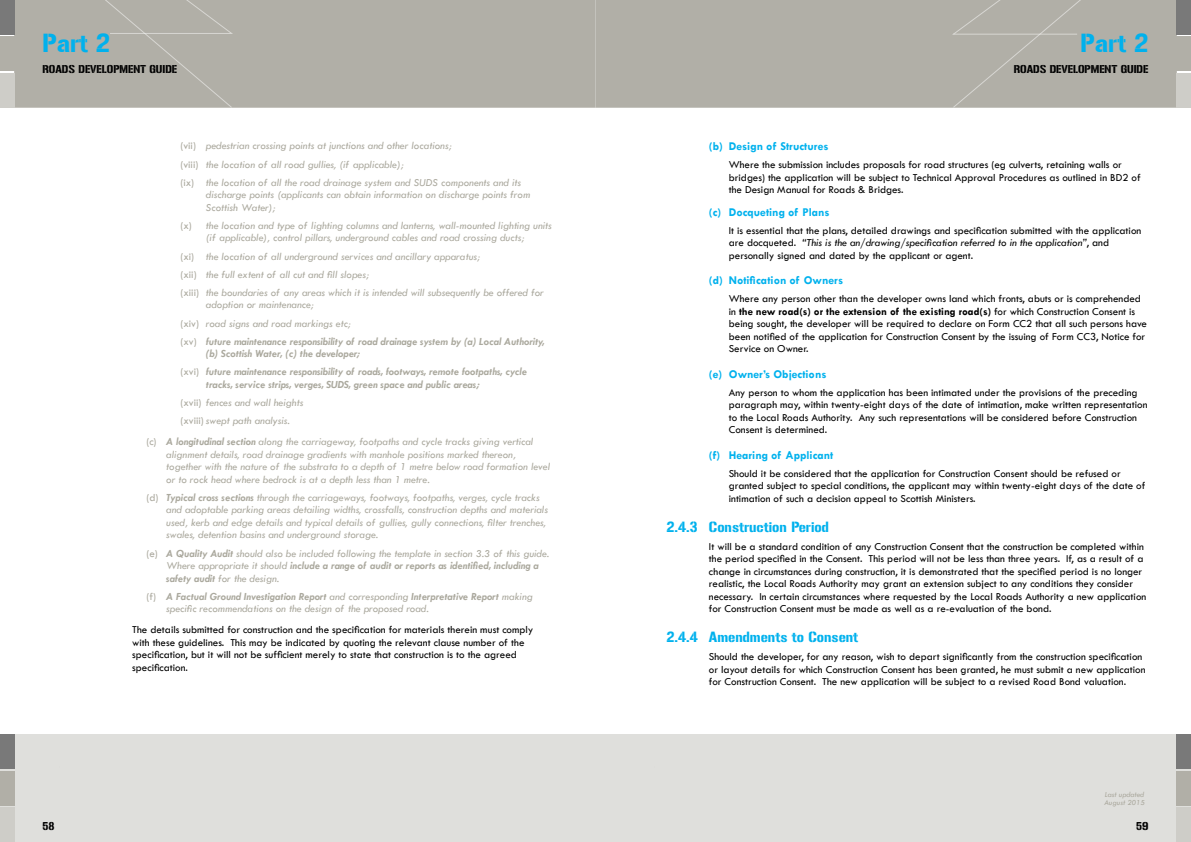
<style>
.page{position:relative;width:1191px;height:842px;background:#fff}
.page>*{position:absolute;margin:0;border:0;box-sizing:border-box;transform-origin:0 0}
.t1{font:23px "Gunplay";color:#00b1ed}
.t2{font:13px "Gunplay";color:#00b1ed}
.t3{font:700 12px "Tw Cen";color:#00b1ed}
.t4{font:11px/12.5px "Tw Cen";color:#000}
.t5{font:italic 11px/12.5px "Tw Cen";color:#aba99e}
.t6{font:italic 700 11px/18.2px "Tw Cen";color:#aba99e}
.t7{font:10px "Gunplay";color:#000}
.t8{font:italic 8px/8px "Tw Cen";color:#aba99e}
.s1{font-style:normal}
.s2{font-weight:400}
.s3{font-weight:400;font-style:normal}
.s4{font-weight:700}
.s5{font-style:italic}
</style>
<div class="page">
<div style="left:595px;top:0;width:581px;height:108px;background:#b1afa7"></div>
<div style="left:950px;top:0;width:132px;height:108px;background:#b1afa7"></div>
<div style="left:1176px;top:0;width:15px;height:34px;background:#797979"></div>
<div style="left:1174px;top:37px;width:17px;height:34px;background:#b1afa7"></div>
<div style="left:1176px;top:74px;width:15px;height:34px;background:#cecdc8"></div>
<div style="left:14px;top:0;width:581px;height:108px;background:#b1afa7"></div>
<div style="left:102px;top:0;width:133px;height:108px;background:#b1afa7"></div>
<div style="left:0;top:0;width:14px;height:34px;background:#797979"></div>
<div style="left:0;top:37px;width:17px;height:34px;background:#b1afa7"></div>
<div style="left:0;top:74px;width:14px;height:34px;background:#cecdc8"></div>
<div style="left:595px;top:734px;width:596px;height:108px;background:#dfdfdc"></div>
<div style="left:1176px;top:734px;width:15px;height:34px;background:#797979"></div>
<div style="left:1176px;top:771px;width:15px;height:34px;background:#b1afa7"></div>
<div style="left:1176px;top:808px;width:15px;height:34px;background:#cecdc8"></div>
<div style="left:0;top:734px;width:595px;height:108px;background:#dfdfdc"></div>
<div style="left:0;top:734px;width:14px;height:34px;background:#797979"></div>
<div style="left:0;top:771px;width:14px;height:34px;background:#b1afa7"></div>
<div style="left:0;top:808px;width:14px;height:34px;background:#cecdc8"></div>
<h1 class="t1" style="left:43px;top:30px;width:69px">Part 2</h1>
<p class="t7" style="left:43px;top:63px;width:136px">ROADS DEVELOPMENT GUIDE</p>
<p class="t5" style="left:180px;top:137px;width:342px;line-height:18.2px"><span class="s1">(vii)</span> pedestrian crossing points at junctions and other locations;<br><span class="s1">(viii)</span> the location of all road gullies, (if applicable);<br><span class="s1">(ix)</span> the location of all the road drainage system and SUDS components and its</p>
<p class="t5" style="left:206px;top:188px;width:326px">discharge points (applicants can obtain information on discharge points from<br>Scottish Water);</p>
<p class="t5" style="left:180px;top:219px;width:373px;text-align:center"><span class="s1">(x)</span> the location and type of lighting columns and lanterns, wall-mounted lighting units (if applicable), control pillars, underground cables and road crossing ducts;</p>
<p class="t5" style="left:180px;top:247px;width:365px;line-height:18.2px"><span class="s1">(xi)</span> the location of all underground services and ancillary apparatus;<br><span class="s1">(xii)</span> the full extent of all cut and fill slopes;<br><span class="s1">(xiii)</span> the boundaries of any areas which it is intended will subsequently be offered for</p>
<p class="t6" style="left:180px;top:295px;width:366px;text-indent:26px"><span class="s2">adoption or maintenance;<br></span><span class="s3">(xiv)</span> <span class="s2">road signs and road markings etc;<br></span><span class="s3">(xv)</span> future maintenance responsibility of road drainage system by (a) Local Authority,</p>
<p class="t6" style="left:180px;top:344px;width:348px;text-indent:26px">(b) Scottish Water, (c) the developer;<br><span class="s3">(xvi)</span> future maintenance responsibility of roads, footways, remote footpaths, cycle</p>
<p class="t6" style="left:180px;top:375px;width:300px;text-indent:26px">tracks, service strips, verges, SUDS, green space and public areas; <span class="s3">(xvii)</span> <span class="s2">fences and wall heights<br></span><span class="s3">(xviii)</span> <span class="s2">swept path analysis.</span></p>
<p class="t5" style="left:166px;top:435px;width:385px;text-indent:-20px"><span class="s1">(c)</span> <span class="s4">A longitudinal section</span> along the carriageway, footpaths and cycle tracks giving vertical alignment details, road drainage gradients with manhole positions marked thereon, together with the nature of the substrata to a depth of 1 metre below road formation level or to rock head where bedrock is at a depth less than 1 metre.</p>
<p class="t5" style="left:166px;top:491px;width:383px;text-indent:-20px"><span class="s1">(d)</span> <span class="s4">Typical cross sections</span> through the carriageways, footways, footpaths, verges, cycle tracks and adoptable parking areas detailing widths, crossfalls, construction depths and materials used, kerb and edge details and typical details of gullies, gully connections, filter trenches, swales, detention basins and underground storage.</p>
<p class="t5" style="left:166px;top:547px;width:384px;text-indent:-20px"><span class="s1">(e)</span> <span class="s4">A Quality Audit</span> should also be included following the template in section 3.3 of this guide.<br>Where appropriate it should <span class="s4">include a range of audit or reports as identified, including a safety audit</span> for the design.</p>
<p class="t5" style="left:166px;top:590px;width:368px;text-indent:-20px"><span class="s1">(f)</span> <span class="s4">A Factual Ground Investigation Report</span> and corresponding <span class="s4">Interpretative Report</span> making specific recommendations on the design of the proposed road.</p>
<p class="t4" style="left:132px;top:623px;width:403px">The details submitted for construction and the specification for materials therein must comply with these guidelines. This may be indicated by quoting the relevant clause number of the specification, but it will not be sufficient merely to state that construction is to the agreed specification.</p>
<h1 class="t1" style="left:1080px;top:30px;width:69px">Part 2</h1>
<p class="t7" style="left:1013px;top:63px;width:136px">ROADS DEVELOPMENT GUIDE</p>
<p class="t3" style="left:709px;top:139px;width:121px">(b) Design of Structures</p>
<p class="t4" style="left:729px;top:158px;width:413px">Where the submission includes proposals for road structures (eg culverts, retaining walls or bridges) the application will be subject to Technical Approval Procedures as outlined in BD2 of the Design Manual for Roads &amp; Bridges.</p>
<p class="t3" style="left:709px;top:205px;width:122px">(c) Docqueting of Plans</p>
<p class="t4" style="left:729px;top:224px;width:414px">It is essential that the plans, detailed drawings and specification submitted with the application are docqueted. <span class="s5">“This is the an/drawing/specification referred to in the application”</span>, and personally signed and dated by the applicant or agent.</p>
<p class="t3" style="left:709px;top:273px;width:136px">(d) Notification of Owners</p>
<p class="t4" style="left:729px;top:293px;width:420px">Where any person other than the developer owns land which fronts, abuts or is comprehended in <span class="s4">the new road(s) or the extension of the existing road(s)</span> for which Construction Consent is being sought, the developer will be required to declare on Form CC2 that all such persons have been notified of the application for Construction Consent by the issuing of Form CC3, Notice for Service on Owner.</p>
<p class="t3" style="left:709px;top:367px;width:119px">(e) Owner’s Objections</p>
<p class="t4" style="left:729px;top:386px;width:420px">Any person to whom the application has been intimated under the provisions of the preceding paragraph may, within twenty-eight days of the date of intimation, make written representation to the Local Roads Authority. Any such representations will be considered before Construction Consent is determined.</p>
<p class="t3" style="left:709px;top:448px;width:126px">(f) Hearing of Applicant</p>
<p class="t4" style="left:729px;top:467px;width:418px">Should it be considered that the application for Construction Consent should be refused or granted subject to special conditions, the applicant may within twenty-eight days of the date of intimation of such a decision appeal to Scottish Ministers.</p>
<p class="t2" style="left:666px;top:519px;width:164px">2.4.3 Construction Period</p>
<p class="t4" style="left:709px;top:540px;width:439px">It will be a standard condition of any Construction Consent that the construction be completed within the period specified in the Consent. This period will not be less than three years. If, as a result of a change in circumstances during construction, it is demonstrated that the specified period is no longer realistic, the Local Roads Authority may grant an extension subject to any conditions they consider necessary. In certain circumstances where requested by the Local Roads Authority a new application for Construction Consent must be made as well as a re-evaluation of the bond.</p>
<p class="t2" style="left:666px;top:630px;width:193px">2.4.4 Amendments to Consent</p>
<p class="t4" style="left:709px;top:650px;width:438px">Should the developer, for any reason, wish to depart significantly from the construction specification or layout details for which Construction Consent has been granted, he must submit a new application for Construction Consent. The new application will be subject to a revised Road Bond valuation.</p>
<p class="t8" style="left:1104px;top:790px;width:42px">Last updated<br>August 2015</p>
<p class="t7" style="left:43px;top:820px;width:14px">58</p>
<p class="t7" style="left:1136px;top:820px;width:14px">59</p>
</div>
